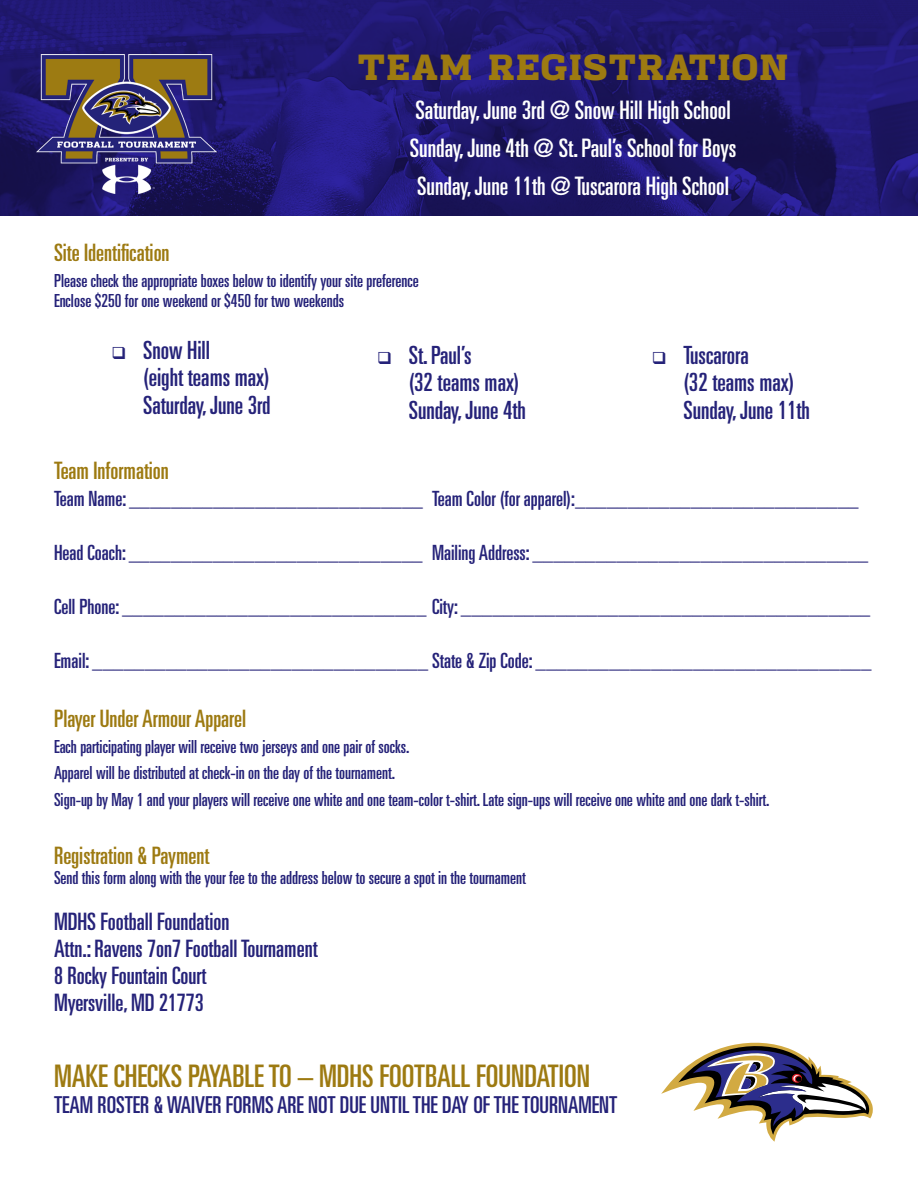
<style>
.page{position:relative;width:918px;height:1188px;background:#fff}
.page>*{position:absolute;margin:0;border:0;box-sizing:border-box;transform-origin:0 0}
.t1{font:700 36px "Endzone";color:#9d7a11}
.t2{font:ultra-condensed 31.05px "Univers";color:#9d7a11}
.t3{font:ultra-condensed 25.5px "Univers";color:#fff}
.t4{font:ultra-condensed 25.05px/27.2px "Univers";color:#252279}
.t5{font:ultra-condensed 24px "Univers";color:#252279}
.t6{font:ultra-condensed 24px "Univers";color:#9d7a11}
.t7{font:ultra-condensed 23.25px "Univers";color:#252279}
.t8{font:ultra-condensed 21px "Univers";color:#252279}
.t9{font:ultra-condensed 18px "Univers";color:#252279}
</style>
<div class="page">
<img style="left:0;top:0;width:918px;height:216px">
<svg style="left:661px;top:1042px;width:212px;height:100px"></svg>
<img style="left:36px;top:54px;width:180px;height:140px">
<p class="t1" style="left:357px;top:47px;width:433px">TEAM REGISTRATION</p>
<p class="t3" style="left:416px;top:95px;width:317px">Saturday, June 3rd @ Snow Hill High School</p>
<p class="t3" style="left:410px;top:133px;width:328px">Sunday, June 4th @ St. Paul’s School for Boys</p>
<p class="t3" style="left:417px;top:171px;width:313px">Sunday, June 11th @ Tuscarora High School</p>
<p class="t6" style="left:54px;top:239px;width:117px">Site Identification</p>
<p class="t9" style="left:54px;top:271px;width:366px">Please check the appropriate boxes below to identify your site preference</p>
<p class="t9" style="left:54px;top:290px;width:292px">Enclose $250 for one weekend or $450 for two weekends</p>
<p class="t4" style="left:143px;top:337px;width:129px;text-indent:-32px">❑ Snow Hill<br>(eight teams max)<br>Saturday, June 3rd</p>
<p class="t4" style="left:409px;top:342px;width:119px;text-indent:-32px">❑ St. Paul’s<br>(32 teams max)<br>Sunday, June 4th</p>
<p class="t4" style="left:683px;top:342px;width:128px;text-indent:-32px">❑ Tuscarora<br>(32 teams max)<br>Sunday, June 11th</p>
<p class="t6" style="left:54px;top:457px;width:116px">Team Information</p>
<p class="t8" style="left:54px;top:487px;width:806px">Team Name: ____________________________ Team Color (for apparel):___________________________</p>
<p class="t8" style="left:54px;top:541px;width:816px">Head Coach: ____________________________ Mailing Address: ________________________________</p>
<p class="t8" style="left:54px;top:595px;width:818px">Cell Phone: _____________________________ City: _______________________________________</p>
<p class="t8" style="left:54px;top:649px;width:819px">Email: ________________________________ State &amp; Zip Code: ________________________________</p>
<p class="t6" style="left:54px;top:705px;width:194px">Player Under Armour Apparel</p>
<p class="t9" style="left:54px;top:737px;width:357px">Each participating player will receive two jerseys and one pair of socks.</p>
<p class="t9" style="left:54px;top:763px;width:343px">Apparel will be distributed at check-in on the day of the tournament.</p>
<p class="t9" style="left:54px;top:789px;width:717px">Sign-up by May 1 and your players will receive one white and one team-color t-shirt. Late sign-ups will receive one white and one dark t-shirt.</p>
<p class="t6" style="left:54px;top:842px;width:157px">Registration &amp; Payment</p>
<p class="t9" style="left:54px;top:867px;width:473px">Send this form along with the your fee to the address below to secure a spot in the tournament</p>
<p class="t5" style="left:54px;top:908px;width:177px">MDHS Football Foundation</p>
<p class="t5" style="left:54px;top:935px;width:265px">Attn.: Ravens 7on7 Football Tournament</p>
<p class="t5" style="left:54px;top:962px;width:154px">8 Rocky Fountain Court</p>
<p class="t5" style="left:54px;top:989px;width:151px">Myersville, MD 21773</p>
<p class="t2" style="left:54px;top:1059px;width:537px">MAKE CHECKS PAYABLE TO – MDHS FOOTBALL FOUNDATION</p>
<p class="t7" style="left:54px;top:1091px;width:565px">TEAM ROSTER &amp; WAIVER FORMS ARE NOT DUE UNTIL THE DAY OF THE TOURNAMENT</p>
</div>
